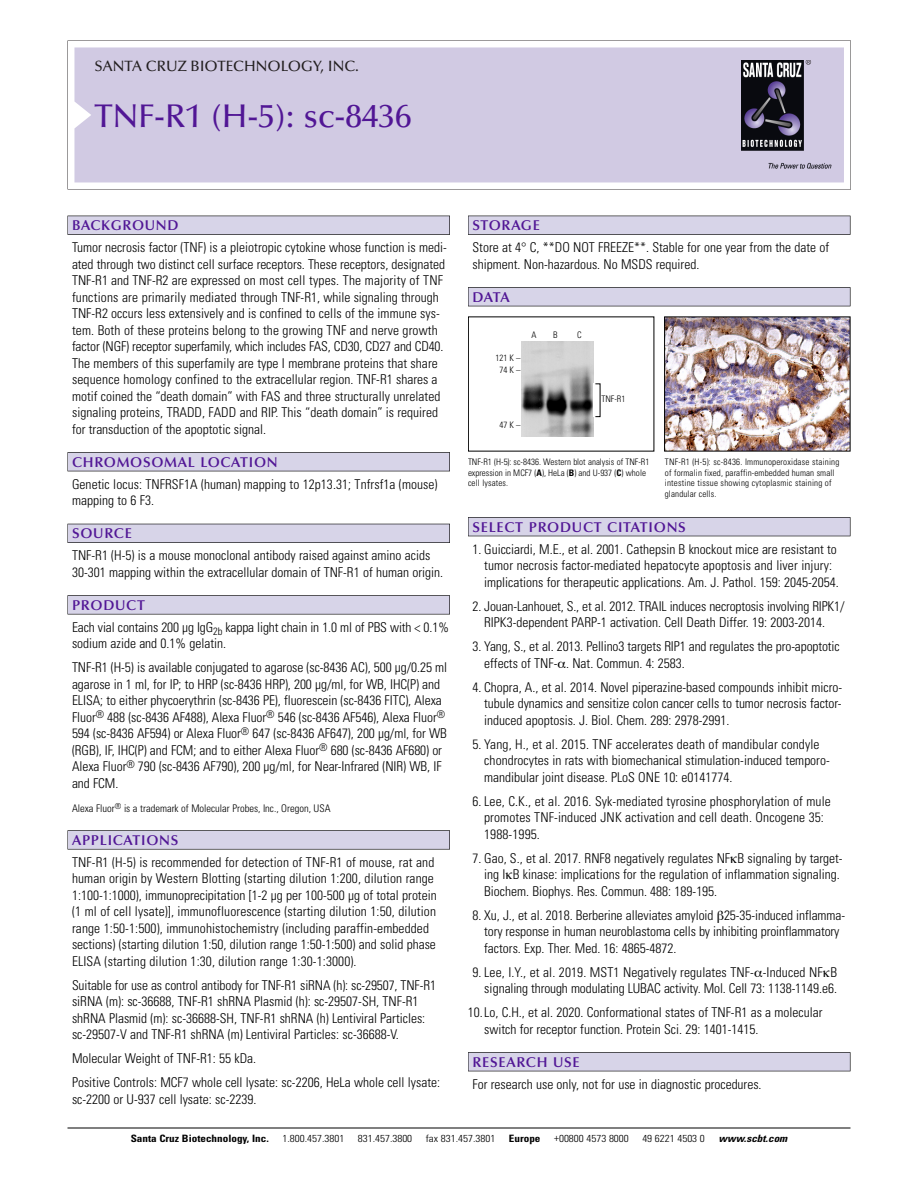
<style>
.page{position:relative;width:918px;height:1188px;background:#fff}
.page>*{position:absolute;margin:0;border:0;box-sizing:border-box;transform-origin:0 0}
.t1{font:500 33px "Optima";color:#511695}
.t2{font:500 15px "Optima";color:#231f20}
.t3{font:600 14.25px "Optima";letter-spacing:.05em;color:#511695}
.t4{font:300 condensed 13.5px/16.5px "Univers";color:#000}
.t5{font:300 condensed 10.5px "Univers";color:#000}
.t6{font:300 condensed 10.2px "Univers";color:#000;scale:1.1 1}
.t7{font:700 condensed 10.2px "Univers";color:#000;scale:1.1 1}
.t8{font:italic 700 condensed 10.2px "Univers";color:#000;scale:1.1 1}
.t9{font:300 condensed 9px/10.5px "Univers";letter-spacing:.015em;color:#000}
.s1{font-weight:700}
</style>
<div class="page">
<svg style="left:68px;top:40px;width:783px;height:149px"></svg>
<div style="left:74px;top:47px;width:770px;height:135px;background:#d1cae3"></div>
<img style="left:741px;top:60px;width:90px;height:108px">
<div style="left:68px;top:216px;width:382px;height:19px;background:#535256"></div>
<div style="left:68px;top:216px;width:381px;height:18px;background:#d7d4e8"></div>
<div style="left:68px;top:452px;width:382px;height:19px;background:#515155"></div>
<div style="left:68px;top:453px;width:381px;height:18px;background:#d7d4e8"></div>
<div style="left:68px;top:524px;width:382px;height:19px;background:#515057"></div>
<div style="left:68px;top:524px;width:381px;height:18px;background:#d7d4e8"></div>
<div style="left:68px;top:595px;width:382px;height:19px;background:#575659"></div>
<div style="left:68px;top:596px;width:381px;height:18px;background:#d7d4e8"></div>
<svg style="left:68px;top:830px;width:382px;height:20px"></svg>
<div style="left:68px;top:831px;width:381px;height:18px;background:#d7d4e8"></div>
<div style="left:468px;top:216px;width:382px;height:19px;background:#535256"></div>
<div style="left:468px;top:216px;width:382px;height:18px;background:#d7d4e8"></div>
<div style="left:468px;top:287px;width:382px;height:19px;background:#515155"></div>
<div style="left:468px;top:288px;width:382px;height:18px;background:#d7d4e8"></div>
<div style="left:468px;top:517px;width:382px;height:19px;background:#515056"></div>
<div style="left:468px;top:518px;width:382px;height:18px;background:#d7d4e8"></div>
<div style="left:468px;top:1052px;width:382px;height:19px;background:#515155"></div>
<div style="left:468px;top:1053px;width:382px;height:18px;background:#d7d4e8"></div>
<hr style="left:68px;top:1128px;width:782px;height:1px;background:#000">
<img style="left:666px;top:318px;width:182px;height:132px">
<img style="left:522px;top:342px;width:72px;height:95px">
<p class="t2" style="left:94px;top:60px;width:266px">SANTA CRUZ BIOTECHNOLOGY, INC.</p>
<h1 class="t1" style="left:94px;top:102px;width:319px">TNF-R1 (H-5): sc-8436</h1>
<p class="t3" style="left:72px;top:219px;width:108px">BACKGROUND</p>
<p class="t4" style="left:72px;top:240px;width:376px">Tumor necrosis factor (TNF) is a pleiotropic cytokine whose function is medi&shy;ated through two distinct cell surface receptors. These receptors, designated TNF-R1 and TNF-R2 are expressed on most cell types. The majority of TNF functions are primarily mediated through TNF-R1, while signaling through TNF-R2 occurs less extensively and is confined to cells of the immune sys&shy;tem. Both of these proteins belong to the growing TNF and nerve growth factor (NGF) receptor superfamily, which includes FAS, CD30, CD27 and CD40.<br>The members of this superfamily are type I membrane proteins that share sequence homology confined to the extracellular region. TNF-R1 shares a motif coined the “death domain” with FAS and three structurally unrelated signaling proteins, TRADD, FADD and RIP. This “death domain” is required for transduction of the apoptotic signal.</p>
<p class="t3" style="left:72px;top:456px;width:207px">CHROMOSOMAL LOCATION</p>
<p class="t4" style="left:72px;top:477px;width:367px">Genetic locus: TNFRSF1A (human) mapping to 12p13.31; Tnfrsf1a (mouse) mapping to 6 F3.</p>
<p class="t3" style="left:72px;top:527px;width:61px">SOURCE</p>
<p class="t4" style="left:72px;top:549px;width:373px">TNF-R1 (H-5) is a mouse monoclonal antibody raised against amino acids<br>30-301 mapping within the extracellular domain of TNF-R1 of human origin.</p>
<p class="t3" style="left:72px;top:599px;width:74px">PRODUCT</p>
<p class="t4" style="left:72px;top:620px;width:379px">Each vial contains 200 µg IgG<sub>2b</sub> kappa light chain in 1.0 ml of PBS with &lt; 0.1% sodium azide and 0.1% gelatin.</p>
<p class="t4" style="left:72px;top:661px;width:377px">TNF-R1 (H-5) is available conjugated to agarose (sc-8436 AC), 500 µg/0.25 ml agarose in 1 ml, for IP; to HRP (sc-8436 HRP), 200 µg/ml, for WB, IHC(P) and ELISA; to either phycoerythrin (sc-8436 PE), fluorescein (sc-8436 FITC), Alexa Fluor<sup>®</sup> 488 (sc-8436 AF488), Alexa Fluor<sup>®</sup> 546 (sc-8436 AF546), Alexa Fluor<sup>® </sup>594 (sc-8436 AF594) or Alexa Fluor<sup>®</sup> 647 (sc-8436 AF647), 200 µg/ml, for WB (RGB), IF, IHC(P) and FCM; and to either Alexa Fluor<sup>®</sup> 680 (sc-8436 AF680) or Alexa Fluor<sup>®</sup> 790 (sc-8436 AF790), 200 µg/ml, for Near-Infrared (NIR) WB, IF and FCM.</p>
<p class="t5" style="left:72px;top:804px;width:260px">Alexa Fluor<sup>®</sup> is a trademark of Molecular Probes, Inc., Oregon, USA</p>
<p class="t3" style="left:72px;top:834px;width:108px">APPLICATIONS</p>
<p class="t4" style="left:72px;top:855px;width:366px">TNF-R1 (H-5) is recommended for detection of TNF-R1 of mouse, rat and human origin by Western Blotting (starting dilution 1:200, dilution range 1:100-1:1000), immunoprecipitation [1-2 µg per 100-500 µg of total protein (1 ml of cell lysate)], immunofluorescence (starting dilution 1:50, dilution range 1:50-1:500), immunohistochemistry (including paraffin-embedded sections) (starting dilution 1:50, dilution range 1:50-1:500) and solid phase ELISA (starting dilution 1:30, dilution range 1:30-1:3000).</p>
<p class="t4" style="left:72px;top:978px;width:365px">Suitable for use as control antibody for TNF-R1 siRNA (h): sc-29507, TNF-R1 siRNA (m): sc-36688, TNF-R1 shRNA Plasmid (h): sc-29507-SH, TNF-R1 shRNA Plasmid (m): sc-36688-SH, TNF-R1 shRNA (h) Lentiviral Particles: sc-29507-V and TNF-R1 shRNA (m) Lentiviral Particles: sc-36688-V.</p>
<p class="t4" style="left:72px;top:1048px;width:370px;line-height:24px">Molecular Weight of TNF-R1: 55 kDa.<br>Positive Controls: MCF7 whole cell lysate: sc-2206, HeLa whole cell lysate:</p>
<p class="t4" style="left:72px;top:1092px;width:186px">sc-2200 or U-937 cell lysate: sc-2239.</p>
<p class="t3" style="left:473px;top:219px;width:69px">STORAGE</p>
<p class="t4" style="left:473px;top:240px;width:358px">Store at 4° C, **DO NOT FREEZE**. Stable for one year from the date of shipment. Non-hazardous. No MSDS required.</p>
<p class="t3" style="left:473px;top:291px;width:39px">DATA</p>
<p class="t9" style="left:496px;top:352px;width:26px;line-height:12px;text-align:center">121 K –<br>74 K –</p>
<p class="t9" style="left:532px;top:331px;width:7px">A</p>
<p class="t9" style="left:553px;top:331px;width:6px">B</p>
<p class="t9" style="left:577px;top:331px;width:6px">C</p>
<p class="t9" style="left:500px;top:420px;width:22px">47 K –</p>
<p class="t9" style="left:601px;top:395px;width:26px">TNF-R1</p>
<p class="t9" style="left:468px;top:458px;width:183px">TNF-R1 (H-5): sc-8436. Western blot analysis of TNF-R1 expression in MCF7 (<span class="s1">A</span>), HeLa (<span class="s1">B</span>) and U-937 (<span class="s1">C</span>) whole cell lysates.</p>
<p class="t9" style="left:665px;top:458px;width:176px">TNF-R1 (H-5): sc-8436. Immunoperoxidase staining of formalin fixed, paraffin-embedded human small intestine tissue showing cytoplasmic staining of glandular cells.</p>
<p class="t3" style="left:473px;top:521px;width:215px">SELECT PRODUCT CITATIONS</p>
<p class="t4" style="left:484px;top:542px;width:356px;text-indent:-12px">1. Guicciardi, M.E., et al. 2001. Cathepsin B knockout mice are resistant to tumor necrosis factor-mediated hepatocyte apoptosis and liver injury: implications for therapeutic applications. Am. J. Pathol. 159: 2045-2054.</p>
<p class="t4" style="left:473px;top:599px;width:374px;text-align:center">2. Jouan-Lanhouet, S., et al. 2012. TRAIL induces necroptosis involving RIPK1/<br>RIPK3-dependent PARP-1 activation. Cell Death Differ. 19: 2003-2014.</p>
<p class="t4" style="left:484px;top:639px;width:357px;text-indent:-12px">3. Yang, S., et al. 2013. Pellino3 targets RIP1 and regulates the pro-apoptotic effects of TNF- . Nat. Commun. 4: 2583.</p>
<p class="t4" style="left:484px;top:680px;width:359px;text-align:justify;text-indent:-12px">4. Chopra, A., et al. 2014. Novel piperazine-based compounds inhibit micro&shy;tubule dynamics and sensitize colon cancer cells to tumor necrosis factor&shy;induced apoptosis. J. Biol. Chem. 289: 2978-2991.</p>
<p class="t4" style="left:484px;top:737px;width:347px;text-indent:-12px">5. Yang, H., et al. 2015. TNF accelerates death of mandibular condyle chondrocytes in rats with biomechanical stimulation-induced temporo&shy;mandibular joint disease. PLoS ONE 10: e0141774.</p>
<p class="t4" style="left:484px;top:794px;width:348px;text-indent:-12px">6. Lee, C.K., et al. 2016. Syk-mediated tyrosine phosphorylation of mule promotes TNF-induced JNK activation and cell death. Oncogene 35:<br>1988-1995.</p>
<p class="t4" style="left:484px;top:851px;width:360px;text-indent:-12px">7. Gao, S., et al. 2017. RNF8 negatively regulates NF B signaling by target&shy;ing I B kinase: implications for the regulation of inflammation signaling.<br>Biochem. Biophys. Res. Commun. 488: 189-195.</p>
<p class="t4" style="left:484px;top:908px;width:363px;text-indent:-12px">8. Xu, J., et al. 2018. Berberine alleviates amyloid 25-35-induced inflamma&shy;tory response in human neuroblastoma cells by inhibiting proinflammatory factors. Exp. Ther. Med. 16: 4865-4872.</p>
<p class="t4" style="left:473px;top:965px;width:366px;text-align:right">9. Lee, I.Y., et al. 2019. MST1 Negatively regulates TNF- -Induced NF B signaling through modulating LUBAC activity. Mol. Cell 73: 1138-1149.e6.</p>
<p class="t4" style="left:484px;top:1005px;width:340px;text-indent:-16px">10.Lo, C.H., et al. 2020. Conformational states of TNF-R1 as a molecular switch for receptor function. Protein Sci. 29: 1401-1415.</p>
<p class="t3" style="left:473px;top:1056px;width:109px">RESEARCH USE</p>
<p class="t4" style="left:473px;top:1077px;width:291px">For research use only, not for use in diagnostic procedures.</p>
<p class="t7" style="left:131px;top:1135px;width:127px">Santa Cruz Biotechnology, Inc.</p>
<p class="t6" style="left:282px;top:1135px;width:58px">1.800.457.3801</p>
<p class="t6" style="left:358px;top:1135px;width:51px">831.457.3800</p>
<p class="t6" style="left:426px;top:1135px;width:65px">fax 831.457.3801</p>
<p class="t7" style="left:509px;top:1135px;width:30px">Europe</p>
<p class="t6" style="left:554px;top:1135px;width:69px">+00800 4573 8000</p>
<p class="t6" style="left:642px;top:1135px;width:58px">49 6221 4503 0</p>
<p class="t8" style="left:719px;top:1135px;width:66px">www.scbt.com</p>
</div>
